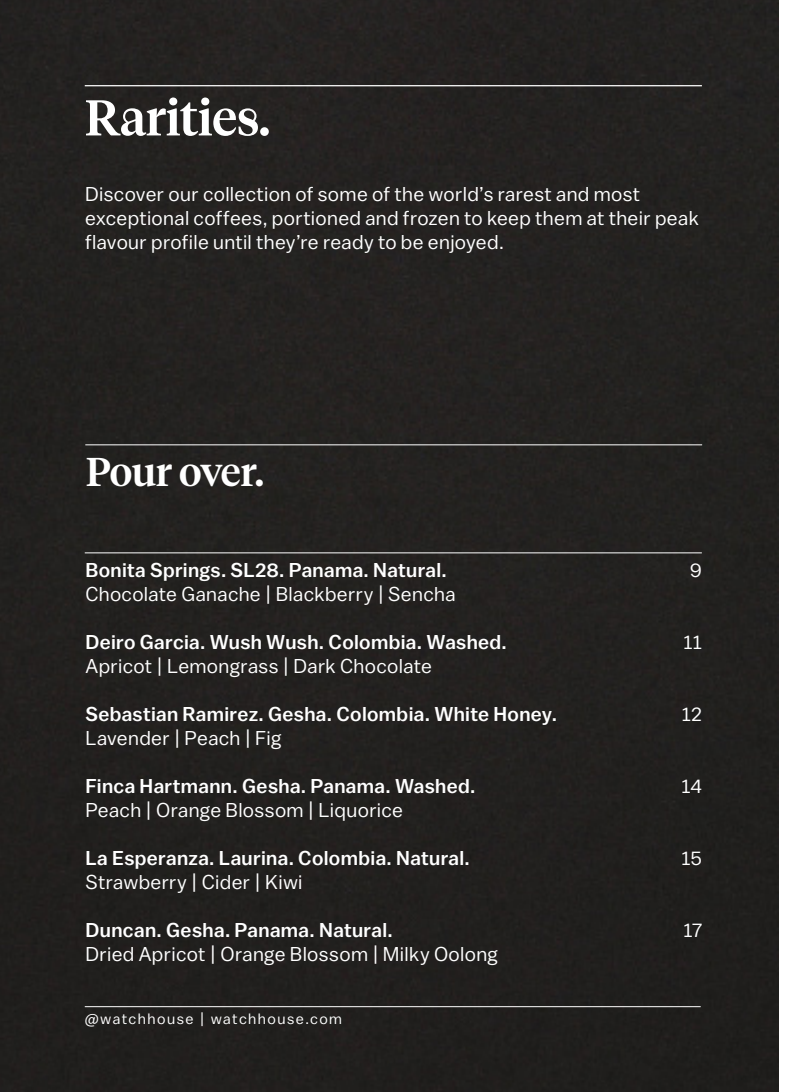
<style>
.page{position:relative;width:787px;height:1092px;background:#fff}
.page>*{position:absolute;margin:0;border:0;box-sizing:border-box;transform-origin:0 0}
.t1{font:500 50px "Watch House Serif";letter-spacing:-.01em;color:#fff}
.t2{font:500 40px "Watch House Serif";letter-spacing:-.015em;color:#fff}
.t3{font:20px/24px "Balto";letter-spacing:.015em;color:#fff}
.t4{font:500 20px "Balto";letter-spacing:.02em;color:#fff}
.t5{font:15px "Balto";letter-spacing:.1em;color:#fff}
</style>
<div class="page">
<div style="left:0;top:0;width:778px;height:1091px;background:#22211f"></div>
<hr style="left:85px;top:444px;width:617px;height:1px;background:#fff">
<hr style="left:85px;top:1006px;width:615px;height:1px;background:#fff">
<hr style="left:85px;top:85px;width:617px;height:1px;background:#fff">
<hr style="left:85px;top:552px;width:617px;height:1px;background:#fff">
<p class="t1" style="left:85px;top:83px;width:187px">Rarities.</p>
<p class="t3" style="left:85px;top:181px;width:615px">Discover our collection of some of the world’s rarest and most exceptional coffees, portioned and frozen to keep them at their peak flavour profile until they’re ready to be enjoyed.</p>
<p class="t2" style="left:86px;top:445px;width:180px">Pour over.</p>
<p class="t4" style="left:85px;top:557px;width:363px">Bonita Springs. SL28. Panama. Natural.</p>
<p class="t3" style="left:690px;top:557px;width:13px">9</p>
<p class="t3" style="left:85px;top:581px;width:371px">Chocolate Ganache | Blackberry | Sencha</p>
<p class="t4" style="left:85px;top:629px;width:423px">Deiro Garcia. Wush Wush. Colombia. Washed.</p>
<p class="t3" style="left:684px;top:629px;width:20px">11</p>
<p class="t3" style="left:85px;top:653px;width:348px">Apricot | Lemongrass | Dark Chocolate</p>
<p class="t4" style="left:85px;top:701px;width:473px">Sebastian Ramirez. Gesha. Colombia. White Honey.</p>
<p class="t3" style="left:682px;top:701px;width:21px">12</p>
<p class="t3" style="left:85px;top:725px;width:198px">Lavender | Peach | Fig</p>
<p class="t4" style="left:85px;top:773px;width:391px">Finca Hartmann. Gesha. Panama. Washed.</p>
<p class="t3" style="left:682px;top:773px;width:22px">14</p>
<p class="t3" style="left:85px;top:797px;width:319px">Peach | Orange Blossom | Liquorice</p>
<p class="t4" style="left:85px;top:845px;width:386px">La Esperanza. Laurina. Colombia. Natural.</p>
<p class="t3" style="left:682px;top:845px;width:21px">15</p>
<p class="t3" style="left:85px;top:869px;width:219px">Strawberry | Cider | Kiwi</p>
<p class="t4" style="left:85px;top:917px;width:309px">Duncan. Gesha. Panama. Natural.</p>
<p class="t3" style="left:684px;top:917px;width:19px">17</p>
<p class="t3" style="left:85px;top:941px;width:414px">Dried Apricot | Orange Blossom | Milky Oolong</p>
<p class="t5" style="left:85px;top:1009px;width:259px">@watchhouse | watchhouse.com</p>
</div>
